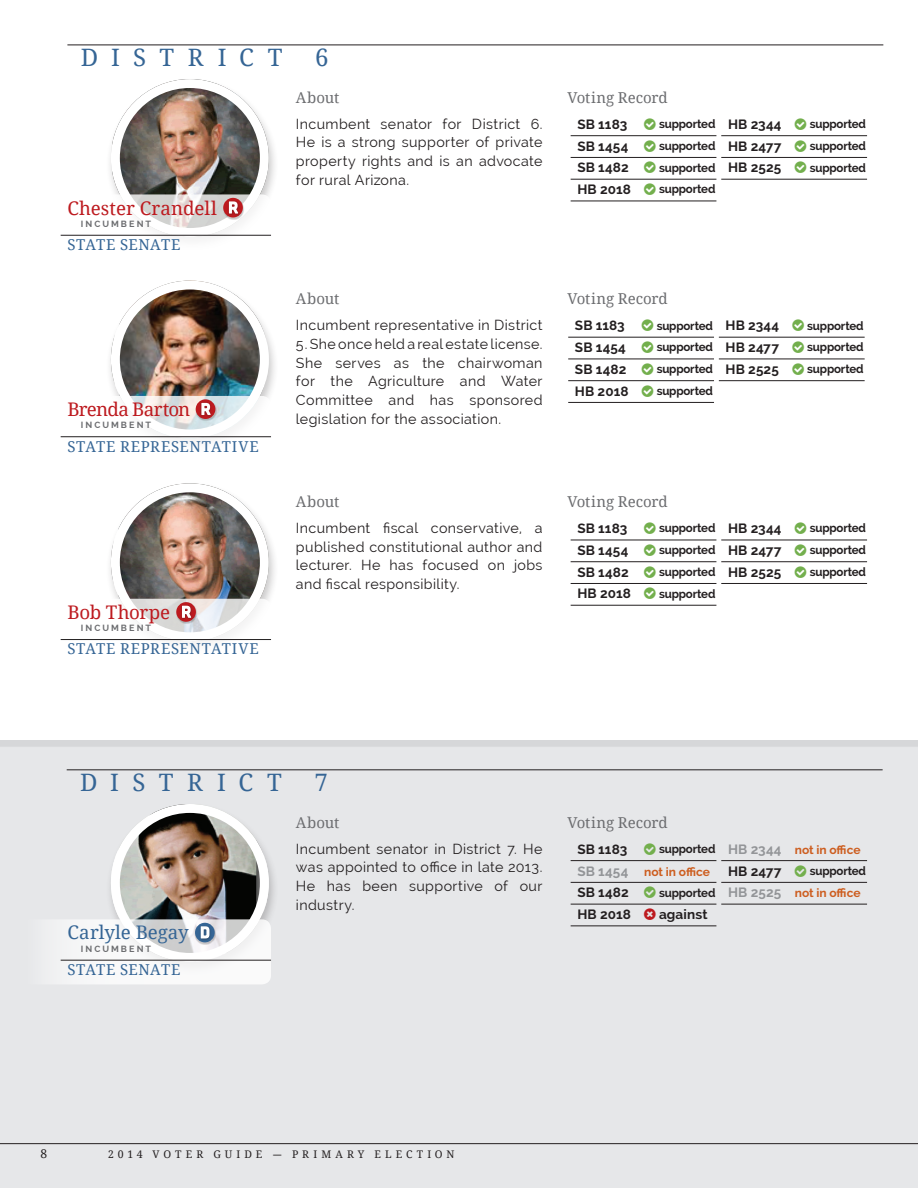
<style>
.page{position:relative;width:918px;height:1188px;background:#fff}
.page>*{position:absolute;margin:0;border:0;box-sizing:border-box;transform-origin:0 0}
.t1{font:24px "Noto Serif";letter-spacing:.555em;color:#356595}
.t2{font:18.75px "Noto Serif";letter-spacing:-.01em;color:#bd1a1f}
.t3{font:18.75px "Noto Serif";letter-spacing:-.04em;color:#bd1a1f}
.t4{font:18.75px "Noto Serif";color:#356595}
.t5{font:15px "Noto Serif";color:#6c6d70}
.t6{font:15px "Noto Serif";letter-spacing:.04em;color:#356595}
.t7{font:14.25px/18.8px "Raleway";letter-spacing:.03em;color:#231f20;text-align:justify}
.t8{font:700 13.5px "Raleway";letter-spacing:.01em;color:#231f20}
.t9{font:700 12px "Raleway";letter-spacing:-.015em;color:#231f20;scale:.96 1}
.t10{font:700 12px/22.5px "Raleway";letter-spacing:-.01em;color:#cd5e20}
.t11{font:12px "Noto Serif";color:#231f20}
.t12{font:10.5px "Noto Serif";letter-spacing:.385em;color:#231f20}
.t13{font:700 9px "Raleway";letter-spacing:.225em;color:#6c6d70}
.s1{color:#231f20}
.s2{font-size:13.5px;color:#939598}
</style>
<div class="page">
<div style="left:0;top:739px;width:918px;height:449px;background:#e6e7e9"></div>
<hr style="left:67px;top:45px;width:816px;height:1px;background:#231f20">
<hr style="left:67px;top:770px;width:816px;height:1px;background:#231f20">
<div style="left:105px;top:482px;width:174px;height:174px;background:#231f20;opacity:.25"></div>
<img style="left:111px;top:483px;width:158px;height:158px;border-radius:79px">
<div style="left:111px;top:483px;width:158px;height:158px;border:9px solid #fff;border-radius:50%"></div>
<svg style="left:60px;top:599px;width:211px;height:57px"></svg>
<hr style="left:61px;top:639px;width:210px;height:1px;background:#231f20">
<hr style="left:571px;top:540px;width:145px;height:1px;background:#231f20">
<hr style="left:571px;top:561px;width:145px;height:1px;background:#231f20">
<hr style="left:571px;top:583px;width:145px;height:1px;background:#231f20">
<hr style="left:571px;top:605px;width:145px;height:1px;background:#231f20">
<hr style="left:721px;top:540px;width:146px;height:1px;background:#231f20">
<hr style="left:721px;top:561px;width:146px;height:1px;background:#231f20">
<hr style="left:721px;top:583px;width:146px;height:1px;background:#231f20">
<div style="left:105px;top:279px;width:174px;height:174px;background:#231f20;opacity:.25"></div>
<img style="left:111px;top:281px;width:158px;height:157px;border-radius:79px">
<div style="left:111px;top:281px;width:158px;height:157px;border:9px solid #fff;border-radius:50%"></div>
<svg style="left:60px;top:396px;width:211px;height:57px"></svg>
<hr style="left:61px;top:436px;width:210px;height:1px;background:#231f20">
<hr style="left:568px;top:337px;width:146px;height:1px;background:#231f20">
<hr style="left:568px;top:359px;width:146px;height:1px;background:#231f20">
<hr style="left:568px;top:380px;width:146px;height:1px;background:#231f20">
<hr style="left:568px;top:402px;width:146px;height:1px;background:#231f20">
<hr style="left:719px;top:337px;width:146px;height:1px;background:#231f20">
<hr style="left:719px;top:359px;width:146px;height:1px;background:#231f20">
<hr style="left:719px;top:380px;width:146px;height:1px;background:#231f20">
<div style="left:105px;top:77px;width:174px;height:175px;background:#231f20;opacity:.25"></div>
<img style="left:111px;top:79px;width:158px;height:158px;border-radius:79px">
<div style="left:111px;top:79px;width:158px;height:158px;border:9px solid #fff;border-radius:50%"></div>
<svg style="left:60px;top:194px;width:211px;height:58px"></svg>
<hr style="left:61px;top:235px;width:210px;height:1px;background:#231f20">
<hr style="left:571px;top:135px;width:145px;height:1px;background:#231f20">
<hr style="left:571px;top:157px;width:145px;height:1px;background:#231f20">
<hr style="left:571px;top:179px;width:145px;height:1px;background:#231f20">
<hr style="left:571px;top:201px;width:145px;height:1px;background:#231f20">
<hr style="left:721px;top:135px;width:146px;height:1px;background:#231f20">
<hr style="left:721px;top:157px;width:146px;height:1px;background:#231f20">
<hr style="left:721px;top:179px;width:146px;height:1px;background:#231f20">
<div style="left:105px;top:802px;width:174px;height:175px;background:#231f20;opacity:.25"></div>
<img style="left:111px;top:804px;width:158px;height:158px;border-radius:79px">
<div style="left:111px;top:804px;width:158px;height:158px;border:9px solid #fff;border-radius:50%"></div>
<svg style="left:56px;top:919px;width:215px;height:65px"></svg>
<hr style="left:61px;top:960px;width:210px;height:1px;background:#231f20">
<hr style="left:571px;top:860px;width:145px;height:1px;background:#231f20">
<hr style="left:571px;top:882px;width:145px;height:1px;background:#231f20">
<hr style="left:571px;top:904px;width:145px;height:1px;background:#231f20">
<hr style="left:571px;top:926px;width:145px;height:1px;background:#231f20">
<hr style="left:721px;top:860px;width:146px;height:1px;background:#231f20">
<hr style="left:721px;top:882px;width:146px;height:1px;background:#231f20">
<hr style="left:721px;top:904px;width:146px;height:1px;background:#231f20">
<hr style="left:0;top:1143px;width:918px;height:1px;background:#231f20">
<h1 class="t1" style="left:81px;top:41px;width:203px">DISTRICT</h1>
<h1 class="t1" style="left:315px;top:41px;width:15px">6</h1>
<h2 class="t2" style="left:67px;top:195px;width:151px">Chester Crandell</h2>
<p class="t13" style="left:81px;top:219px;width:72px">INCUMBENT</p>
<p class="t6" style="left:67px;top:234px;width:115px">STATE SENATE</p>
<p class="t5" style="left:296px;top:87px;width:45px">About</p>
<p class="t5" style="left:567px;top:87px;width:102px">Voting Record</p>
<p class="t8" style="left:577px;top:116px;width:51px">SB 1183</p>
<p class="t9" style="left:659px;top:117px;width:60px">supported</p>
<p class="t8" style="left:577px;top:138px;width:52px">SB 1454</p>
<p class="t9" style="left:659px;top:139px;width:60px">supported</p>
<p class="t8" style="left:577px;top:160px;width:53px">SB 1482</p>
<p class="t9" style="left:659px;top:161px;width:60px">supported</p>
<p class="t8" style="left:577px;top:182px;width:55px">HB 2018</p>
<p class="t9" style="left:659px;top:182px;width:60px">supported</p>
<p class="t7" style="left:296px;top:114px;width:248px">Incumbent senator for District 6.<br>He is a strong supporter of private property rights and is an advocate for rural Arizona.</p>
<p class="t8" style="left:728px;top:116px;width:55px">HB 2344</p>
<p class="t9" style="left:810px;top:117px;width:60px">supported</p>
<p class="t8" style="left:728px;top:138px;width:55px">HB 2477</p>
<p class="t9" style="left:810px;top:139px;width:60px">supported</p>
<p class="t8" style="left:728px;top:160px;width:55px">HB 2525</p>
<p class="t9" style="left:810px;top:161px;width:60px">supported</p>
<h2 class="t3" style="left:67px;top:396px;width:124px">Brenda Barton</h2>
<p class="t13" style="left:81px;top:420px;width:72px">INCUMBENT</p>
<p class="t6" style="left:67px;top:436px;width:193px">STATE REPRESENTATIVE</p>
<p class="t5" style="left:296px;top:289px;width:45px">About</p>
<p class="t5" style="left:567px;top:289px;width:102px">Voting Record</p>
<p class="t8" style="left:575px;top:318px;width:51px">SB 1183</p>
<p class="t9" style="left:657px;top:319px;width:60px">supported</p>
<p class="t8" style="left:575px;top:340px;width:52px">SB 1454</p>
<p class="t9" style="left:657px;top:340px;width:60px">supported</p>
<p class="t8" style="left:575px;top:361px;width:53px">SB 1482</p>
<p class="t9" style="left:657px;top:362px;width:60px">supported</p>
<p class="t8" style="left:575px;top:383px;width:55px">HB 2018</p>
<p class="t9" style="left:657px;top:384px;width:60px">supported</p>
<p class="t7" style="left:296px;top:316px;width:248px">Incumbent representative in District</p>
<p class="t7" style="left:296px;top:334px;width:248px">5. She once held a real estate license.<br>She serves as the chairwoman for the Agriculture and Water Committee and has sponsored legislation for the association.</p>
<p class="t8" style="left:726px;top:318px;width:55px">HB 2344</p>
<p class="t9" style="left:807px;top:319px;width:60px">supported</p>
<p class="t8" style="left:726px;top:340px;width:55px">HB 2477</p>
<p class="t9" style="left:807px;top:340px;width:60px">supported</p>
<p class="t8" style="left:726px;top:361px;width:55px">HB 2525</p>
<p class="t9" style="left:807px;top:362px;width:60px">supported</p>
<h2 class="t2" style="left:67px;top:599px;width:104px">Bob Thorpe</h2>
<p class="t13" style="left:81px;top:623px;width:72px">INCUMBENT</p>
<p class="t6" style="left:67px;top:639px;width:193px">STATE REPRESENTATIVE</p>
<p class="t5" style="left:296px;top:491px;width:45px">About</p>
<p class="t5" style="left:567px;top:491px;width:102px">Voting Record</p>
<p class="t8" style="left:577px;top:521px;width:51px">SB 1183</p>
<p class="t9" style="left:659px;top:521px;width:60px">supported</p>
<p class="t8" style="left:577px;top:542px;width:52px">SB 1454</p>
<p class="t9" style="left:659px;top:543px;width:60px">supported</p>
<p class="t8" style="left:577px;top:564px;width:53px">SB 1482</p>
<p class="t9" style="left:659px;top:565px;width:60px">supported</p>
<p class="t8" style="left:577px;top:586px;width:55px">HB 2018</p>
<p class="t9" style="left:659px;top:587px;width:60px">supported</p>
<p class="t7" style="left:296px;top:518px;width:248px">Incumbent fiscal conservative, a published constitutional author and lecturer. He has focused on jobs and fiscal responsibility.</p>
<p class="t8" style="left:728px;top:521px;width:55px">HB 2344</p>
<p class="t9" style="left:810px;top:521px;width:60px">supported</p>
<p class="t8" style="left:728px;top:542px;width:55px">HB 2477</p>
<p class="t9" style="left:810px;top:543px;width:60px">supported</p>
<p class="t8" style="left:728px;top:564px;width:55px">HB 2525</p>
<p class="t9" style="left:810px;top:565px;width:60px">supported</p>
<h1 class="t1" style="left:80px;top:766px;width:203px">DISTRICT</h1>
<h1 class="t1" style="left:314px;top:766px;width:15px">7</h1>
<h2 class="t4" style="left:67px;top:920px;width:123px">Carlyle Begay</h2>
<p class="t13" style="left:81px;top:944px;width:72px">INCUMBENT</p>
<p class="t6" style="left:67px;top:959px;width:115px">STATE SENATE</p>
<p class="t5" style="left:296px;top:812px;width:45px">About</p>
<p class="t5" style="left:567px;top:812px;width:102px">Voting Record</p>
<p class="t8" style="left:577px;top:841px;width:51px">SB 1183</p>
<p class="t7" style="left:296px;top:839px;width:248px">Incumbent senator in District 7. He was appointed to office in late 2013.<br>He has been supportive of our industry.</p>
<p class="t10" style="left:577px;top:838px;width:140px;text-indent:82px"><span class="s1">supported<br></span><span class="s2">SB 1454</span> not in office</p>
<p class="t8" style="left:577px;top:885px;width:53px">SB 1482</p>
<p class="t9" style="left:659px;top:885px;width:60px">supported</p>
<p class="t8" style="left:577px;top:907px;width:55px">HB 2018</p>
<p class="t8" style="left:659px;top:907px;width:50px">against</p>
<p class="t10" style="left:728px;top:838px;width:134px"><span class="s2">HB 2344</span> not in office</p>
<p class="t8" style="left:728px;top:863px;width:55px">HB 2477</p>
<p class="t10" style="left:728px;top:859px;width:140px;text-indent:82px"><span class="s1">supported<br></span><span class="s2">HB 2525</span> not in office</p>
<p class="t11" style="left:40px;top:1146px;width:8px">8</p>
<p class="t12" style="left:108px;top:1147px;width:348px">2014 VOTER GUIDE -PRIMARY ELECTION</p>
</div>
